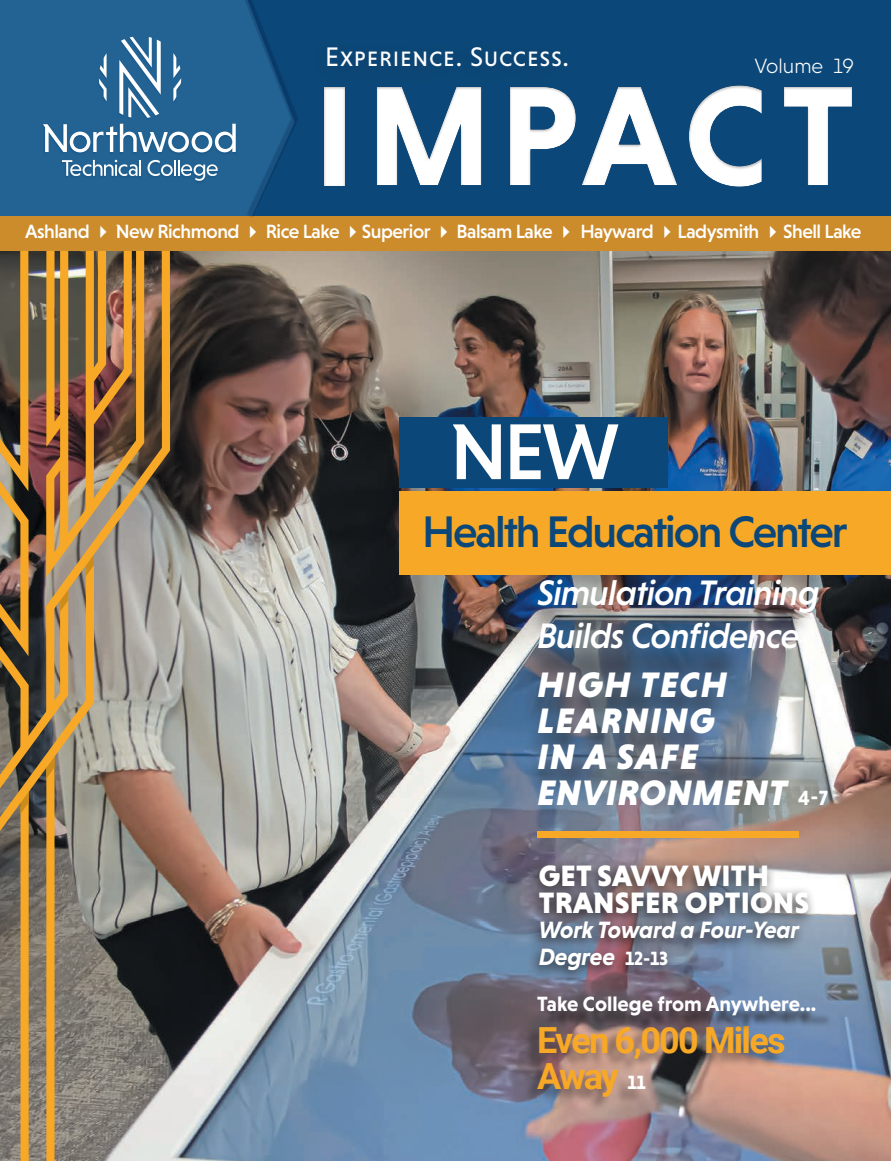
<style>
.page{position:relative;width:891px;height:1161px;background:#fff}
.page>*{position:absolute;margin:0;border:0;box-sizing:border-box;transform-origin:0 0}
.t1{font:700 144.3px "Niveau Grotesk";letter-spacing:.05em;color:#fff}
.t2{font:500 80.55px "Niveau Grotesk";color:#fff}
.t3{font:500 45px "Niveau Grotesk";letter-spacing:-.045em;color:#0b4879}
.t4{font:italic 900 36px/36px "Niveau Grotesk";letter-spacing:.04em;color:#fff}
.t5{font:italic 500 36px/43.2px "Niveau Grotesk";letter-spacing:-.025em;color:#fff}
.t6{font:700 36px/36px "Roboto";letter-spacing:-.05em;color:#f7a826}
.t7{font:900 30px/27px "Niveau Grotesk";letter-spacing:.005em;color:#fff}
.t8{font:27.3px "Niveau Grotesk Regular Small Caps";letter-spacing:.025em;color:#fff}
.t9{font:italic 700 24px/27px "Niveau Grotesk";letter-spacing:-.01em;color:#fff}
.t10{font:700 21px "Niveau Grotesk";color:#fff}
.t11{font:300 21px "Niveau Grotesk";color:#fff}
.t12{font:500 19.5px "Niveau Grotesk";letter-spacing:-.025em;color:#fff}
.s1{font-weight:700;font-style:normal;font-size:20.85px}
.s2{font-style:normal;font-size:19.5px}
.s3{font-family:"Niveau Grotesk";font-size:19.5px;color:#fff}
</style>
<div class="page">
<img style="left:98px;top:251px;width:793px;height:910px">
<div style="left:0;top:0;width:891px;height:217px;background:#0b4879"></div>
<div style="left:0;top:0;width:43px;height:216px;background:#236393"></div>
<div style="left:524px;top:545px;width:318px;height:255px;background:#231f20;opacity:.62"></div>
<div style="left:522px;top:1027px;width:261px;height:85px;background:#231f20;opacity:.51"></div>
<div style="left:400px;top:417px;width:268px;height:71px;background:#0b4879"></div>
<div style="left:400px;top:492px;width:491px;height:83px;background:#f7a826"></div>
<div style="left:543px;top:1002px;width:289px;height:29px;background:#231f20;opacity:.75"></div>
<div style="left:537px;top:831px;width:261px;height:7px;background:#f7a826"></div>
<div style="left:0;top:216px;width:891px;height:35px;background:#cc8c2c"></div>
<svg style="left:43px;top:0;width:255px;height:217px;background:#306b96"></svg>
<div style="left:526px;top:858px;width:291px;height:127px;background:#231f20;opacity:.92"></div>
<svg style="left:0;top:821px;width:98px;height:340px;background:#928165"></svg>
<svg style="left:148px;top:251px;width:26px;height:470px;background:#8d7c63"></svg>
<img style="left:0;top:251px;width:148px;height:570px">
<h3 class="t8" style="left:325px;top:41px;width:245px">Experience. Success.</h3>
<p class="t11" style="left:754px;top:54px;width:101px">Volume 19</p>
<h1 class="t1" style="left:314px;top:53px;width:543px">IMPACT</h1>
<p class="t12" style="left:25px;top:220px;width:838px">Ashland ✔ New Richmond ✔ Rice Lake ✔Superior ✔ Balsam Lake ✔ Hayward ✔Ladysmith ✔Shell Lake</p>
<h2 class="t2" style="left:450px;top:406px;width:171px">NEW</h2>
<h3 class="t3" style="left:422px;top:506px;width:427px">Health Education Center</h3>
<h3 class="t5" style="left:537px;top:570px;width:284px">Simulation Training<br>Builds Confidence</h3>
<h3 class="t4" style="left:537px;top:666px;width:292px">HIGH TECH<br>LEARNING<br>IN A SAFE<br>ENVIRONMENT <span class="s1">4-7</span></h3>
<h3 class="t7" style="left:539px;top:862px;width:272px">GET SAVVY WITH<br>TRANSFER OPTIONS</h3>
<p class="t9" style="left:539px;top:916px;width:262px">Work Toward a Four-Year<br>Degree <span class="s2">12-13</span></p>
<p class="t10" style="left:537px;top:992px;width:281px">Take College from Anywhere...</p>
<h3 class="t6" style="left:537px;top:1021px;width:250px">Even 6,000 Miles<br>Away <span class="s3">11</span></h3>
</div>
